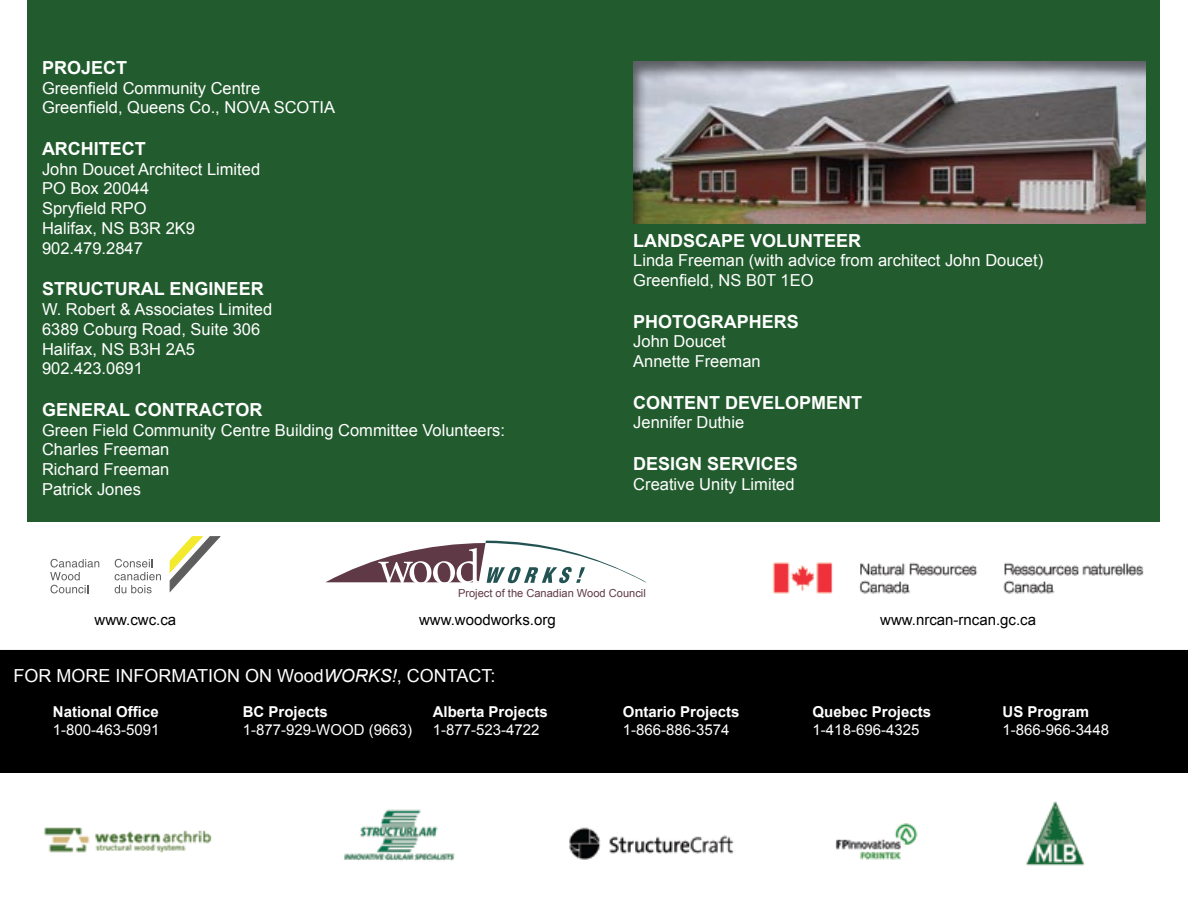
<style>
.page{position:relative;width:1188px;height:918px;background:#fff}
.page>*{position:absolute;margin:0;border:0;box-sizing:border-box;transform-origin:0 0}
.t1{font:700 18px "Arial";color:#fff}
.t2{font:18px "Arial";color:#fff}
.t3{font:16.5px/19.8px "Arial";color:#fff}
.t4{font:15px "Arial";color:#fff}
.t5{font:700 15px "Arial";color:#fff}
.t6{font:15px "Arial";color:#000}
.t7{font:11.1px "Arial";color:#5f3945}
.s1{font-style:italic}
</style>
<div class="page">
<div style="left:27px;top:0;width:1133px;height:522px;background:#225c2e"></div>
<img style="left:44px;top:801px;width:1041px;height:65px">
<div style="left:0;top:644px;width:1188px;height:129px;background:#000"></div>
<div style="left:0;top:642px;width:1188px;height:8px;background:#fff"></div>
<div style="left:633px;top:59px;width:515px;height:165px;background:#000;opacity:.5"></div>
<svg style="left:170px;top:536px;width:50px;height:56px"></svg>
<svg style="left:50px;top:559px;width:49px;height:34px"></svg>
<svg style="left:115px;top:559px;width:46px;height:34px"></svg>
<svg style="left:326px;top:541px;width:320px;height:43px"></svg>
<img style="left:772px;top:562px;width:372px;height:32px">
<p class="t1" style="left:42px;top:56px;width:87px">PROJECT</p>
<p class="t3" style="left:42px;top:78px;width:295px">Greenfield Community Centre<br>Greenfield, Queens Co., NOVA SCOTIA</p>
<p class="t1" style="left:42px;top:137px;width:105px">ARCHITECT</p>
<p class="t3" style="left:42px;top:159px;width:220px">John Doucet Architect Limited<br>PO Box 20044<br>Spryfield RPO<br>Halifax, NS B3R 2K9<br>902.479.2847</p>
<p class="t1" style="left:42px;top:277px;width:223px">STRUCTURAL ENGINEER</p>
<p class="t3" style="left:42px;top:300px;width:232px">W. Robert &amp; Associates Limited<br>6389 Coburg Road, Suite 306<br>Halifax, NS B3H 2A5<br>902.423.0691</p>
<p class="t1" style="left:42px;top:398px;width:222px">GENERAL CONTRACTOR</p>
<p class="t3" style="left:42px;top:420px;width:465px">Green Field Community Centre Building Committee Volunteers:<br>Charles Freeman<br>Richard Freeman<br>Patrick Jones</p>
<p class="t1" style="left:633px;top:228px;width:230px">LANDSCAPE VOLUNTEER</p>
<p class="t3" style="left:633px;top:251px;width:411px">Linda Freeman (with advice from architect John Doucet)<br>Greenfield, NS B0T 1EO</p>
<p class="t1" style="left:633px;top:309px;width:167px">PHOTOGRAPHERS</p>
<p class="t3" style="left:633px;top:332px;width:129px">John Doucet<br>Annette Freeman</p>
<p class="t1" style="left:633px;top:390px;width:25px">Content</p>
<p class="t1" style="left:725px;top:390px;width:26px">Develop</p>
<p class="t1" style="left:811px;top:390px;width:28px">ment</p>
<p class="t3" style="left:633px;top:413px;width:112px">Jennifer Duthie</p>
<p class="t1" style="left:633px;top:452px;width:55px">Designserv</p>
<p class="t1" style="left:756px;top:452px;width:18px">ices</p>
<p class="t3" style="left:633px;top:474px;width:163px">Creative Unity Limited</p>
<p class="t7" style="left:458px;top:586px;width:189px">Project of the Canadian Wood Council</p>
<p class="t6" style="left:95px;top:610px;width:83px">www.cwc.ca</p>
<p class="t6" style="left:419px;top:610px;width:138px">www.woodworks.org</p>
<p class="t6" style="left:880px;top:610px;width:157px">www.nrcan-rncan.gc.ca</p>
<p class="t2" style="left:14px;top:664px;width:72px">For More</p>
<p class="t2" style="left:116px;top:664px;width:18px">Information</p>
<p class="t2" style="left:245px;top:664px;width:188px">on Wood<span class="s1">WORKS!</span>, Contact</p>
<p class="t2" style="left:491px;top:664px;width:7px">:</p>
<p class="t5" style="left:53px;top:702px;width:107px">National Office</p>
<p class="t4" style="left:53px;top:720px;width:108px">1-800-463-5091</p>
<p class="t5" style="left:243px;top:702px;width:87px">BC Projects</p>
<p class="t4" style="left:243px;top:720px;width:171px">1-877-929-WOOD (9663)</p>
<p class="t5" style="left:433px;top:702px;width:117px">Alberta Projects</p>
<p class="t4" style="left:433px;top:720px;width:108px">1-877-523-4722</p>
<p class="t5" style="left:623px;top:702px;width:118px">Ontario Projects</p>
<p class="t4" style="left:623px;top:720px;width:108px">1-866-886-3574</p>
<p class="t5" style="left:813px;top:702px;width:120px">Quebec Projects</p>
<p class="t4" style="left:813px;top:720px;width:108px">1-418-696-4325</p>
<p class="t5" style="left:1003px;top:702px;width:88px">US Program</p>
<p class="t4" style="left:1003px;top:720px;width:108px">1-866-966-3448</p>
</div>
